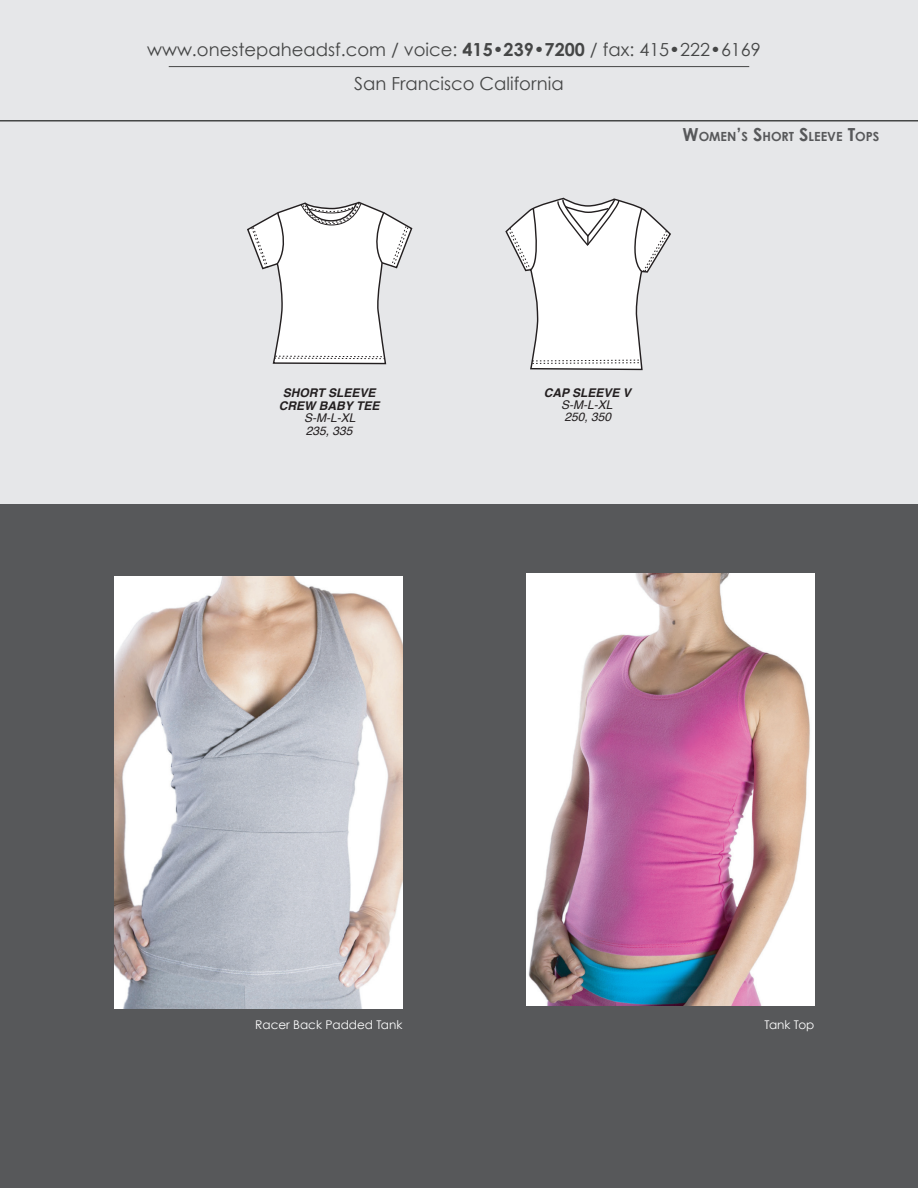
<style>
.page{position:relative;width:918px;height:1188px;background:#fff}
.page>*{position:absolute;margin:0;border:0;box-sizing:border-box;transform-origin:0 0}
.t1{font:18px/33.6px "Century Gothic";color:#454646;text-align:center}
.t2{font:700 12.6px "Century Gothic";color:#57585a}
.t3{font:italic 700 12px/13.5px "Helvetica";color:#231f20;text-align:center}
.t4{font:italic 12px/12px "Helvetica";color:#231f20}
.t5{font:12px "Century Gothic";color:#fff}
.s1{font-weight:700}
.s2{font-size:18px}
</style>
<div class="page">
<div style="left:0;top:0;width:918px;height:505px;background:#e6e7e9"></div>
<div style="left:0;top:505px;width:918px;height:683px;background:#57585a"></div>
<svg style="left:246px;top:202px;width:167px;height:163px"></svg>
<svg style="left:504px;top:197px;width:168px;height:174px"></svg>
<hr style="left:0;top:120px;width:918px;height:2px;background:#454646">
<img style="left:526px;top:574px;width:288px;height:432px">
<img style="left:115px;top:577px;width:288px;height:432px">
<p class="t1" style="left:147px;top:33px;width:615px">www.onestepaheadsf.com / voice: <span class="s1">415•239•7200</span> / fax: 415•222•6169<br>San Francisco California</p>
<p class="t3" style="left:279px;top:386px;width:102px">SHORT SLEEVE<br>CREW BABY TEE</p>
<p class="t4" style="left:304px;top:412px;width:53px">S-M-L-XL<br>235, 335</p>
<p class="t2" style="left:683px;top:129px;width:198px"><span class="s2">W</span>OMEN<span class="s2">’</span>S <span class="s2">S</span>HORT <span class="s2">S</span>LEEVE <span class="s2">T</span>OPS</p>
<p class="t3" style="left:544px;top:386px;width:89px">CAP SLEEVE V</p>
<p class="t4" style="left:561px;top:399px;width:53px">S-M-L-XL<br>250, 350</p>
<p class="t5" style="left:255px;top:1017px;width:149px">Racer Back Padded Tank</p>
<p class="t5" style="left:765px;top:1017px;width:51px">Tank Top</p>
</div>
